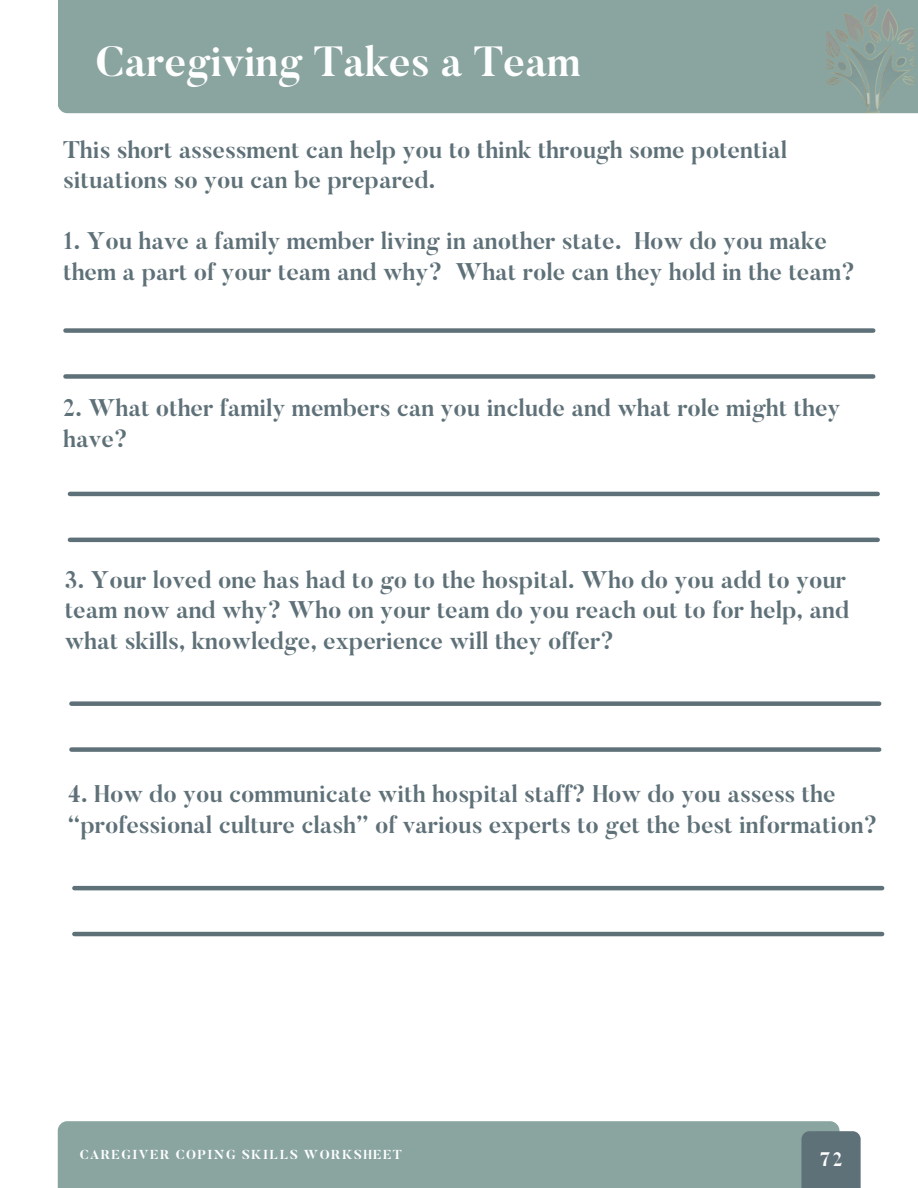
<style>
.page{position:relative;width:918px;height:1188px;background:#fff}
.page>*{position:absolute;margin:0;border:0;box-sizing:border-box;transform-origin:0 0}
.t1{font:700 42px "Butler";color:#fff}
.t2{font:700 24px/30.3px "Butler";color:#5f7178}
.t3{font:700 19.5px "Butler";color:#fff}
.t4{font:700 12.9px "Butler";letter-spacing:.11em;color:#fff}
</style>
<div class="page">
<div style="left:58px;top:1121px;width:781px;height:67px;background:#8aa5a0"></div>
<div style="left:801px;top:1131px;width:60px;height:57px;background:#5f7178"></div>
<div style="left:58px;top:0;width:860px;height:113px;background:#8aa5a0"></div>
<div style="left:65px;top:328px;width:808px;height:5px;background:#5f7178"></div>
<div style="left:65px;top:374px;width:808px;height:5px;background:#5f7178"></div>
<hr style="left:70px;top:492px;width:808px;height:4px;background:#5f7178">
<hr style="left:70px;top:538px;width:808px;height:4px;background:#5f7178">
<div style="left:71px;top:701px;width:808px;height:5px;background:#5f7178"></div>
<div style="left:71px;top:747px;width:808px;height:5px;background:#5f7178"></div>
<hr style="left:74px;top:886px;width:808px;height:4px;background:#5f7178">
<hr style="left:74px;top:932px;width:808px;height:4px;background:#5f7178">
<img style="left:826px;top:0;width:88px;height:112px">
<h1 class="t1" style="left:96px;top:35px;width:487px">Caregiving Takes a Team</h1>
<p class="t2" style="left:63px;top:135px;width:726px">This short assessment can help you to think through some potential situations so you can be prepared.</p>
<p class="t2" style="left:63px;top:226px;width:794px">1. You have a family member living in another state. How do you make them a part of your team and why? What role can they hold in the team?</p>
<p class="t2" style="left:63px;top:393px;width:779px">2. What other family members can you include and what role might they have?</p>
<p class="t2" style="left:65px;top:565px;width:786px">3. Your loved one has had to go to the hospital. Who do you add to your team now and why? Who on your team do you reach out to for help, and what skills, knowledge, experience will they offer?</p>
<p class="t2" style="left:68px;top:779px;width:812px">4. How do you communicate with hospital staff? How do you assess the “professional culture clash” of various experts to get the best information?</p>
<p class="t4" style="left:80px;top:1146px;width:324px">CAREGIVER COPING SKILLS WORKSHEET</p>
<p class="t3" style="left:820px;top:1147px;width:24px">72</p>
</div>
